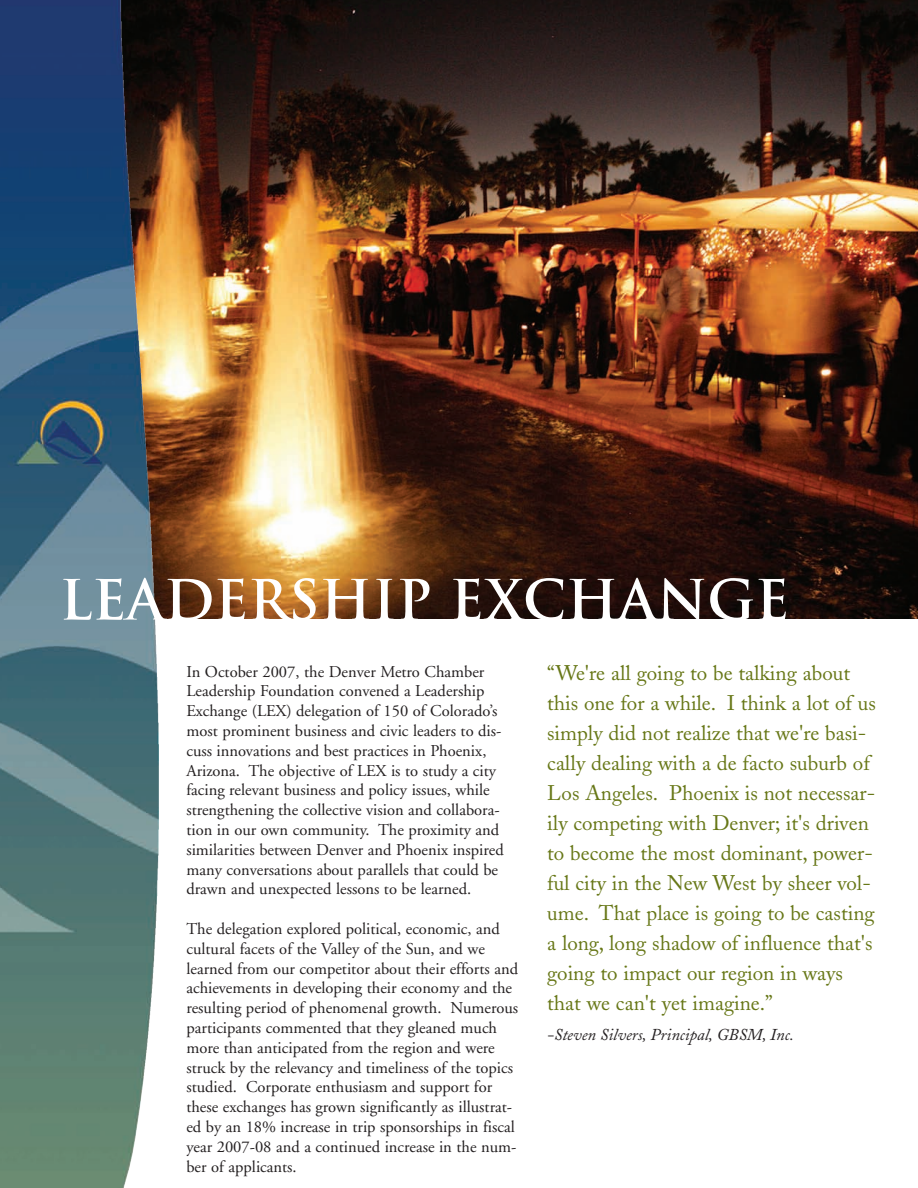
<style>
.page{position:relative;width:918px;height:1188px;background:#fff}
.page>*{position:absolute;margin:0;border:0;box-sizing:border-box;transform-origin:0 0}
.t1{font:700 54px "Trajan";color:#fff}
.t2{font:21px/30px "Adobe Caslon";color:#677717}
.t3{font:16.5px/19.8px "Adobe Garamond";color:#231f20}
.t4{font:italic 16.5px "Adobe Caslon";color:#231f20}
</style>
<div class="page">
<img style="left:159px;top:0;width:759px;height:619px">
<img style="left:0;top:0;width:159px;height:1188px">
<h1 class="t1" style="left:59px;top:569px;width:731px">LEADERSHIP EXCHANGE</h1>
<p class="t3" style="left:186px;top:663px;width:319px">In October 2007, the Denver Metro Chamber Leadership Foundation convened a Leadership Exchange (LEX) delegation of 150 of Colorado’s most prominent business and civic leaders to dis&shy;cuss innovations and best practices in Phoenix, Arizona. The objective of LEX is to study a city facing relevant business and policy issues, while strengthening the collective vision and collabora&shy;tion in our own community. The proximity and similarities between Denver and Phoenix inspired many conversations about parallels that could be drawn and unexpected lessons to be learned.</p>
<p class="t3" style="left:186px;top:920px;width:333px">The delegation explored political, economic, and cultural facets of the Valley of the Sun, and we learned from our competitor about their efforts and achievements in developing their economy and the resulting period of phenomenal growth. Numerous participants commented that they gleaned much more than anticipated from the region and were struck by the relevancy and timeliness of the topics studied. Corporate enthusiasm and support for these exchanges has grown significantly as illustrat&shy;ed by an 18% increase in trip sponsorships in fiscal year 2007-08 and a continued increase in the num&shy;ber of applicants.</p>
<p class="t2" style="left:547px;top:661px;width:330px">“We're all going to be talking about this one for a while. I think a lot of us simply did not realize that we're basi&shy;cally dealing with a de facto suburb of Los Angeles. Phoenix is not necessar&shy;ily competing with Denver; it's driven to become the most dominant, power&shy;ful city in the New West by sheer vol&shy;ume. That place is going to be casting a long, long shadow of influence that's going to impact our region in ways that we can't yet imagine.”</p>
<p class="t4" style="left:547px;top:1029px;width:248px">-Steven Silvers, Principal, GBSM, Inc.</p>
</div>
